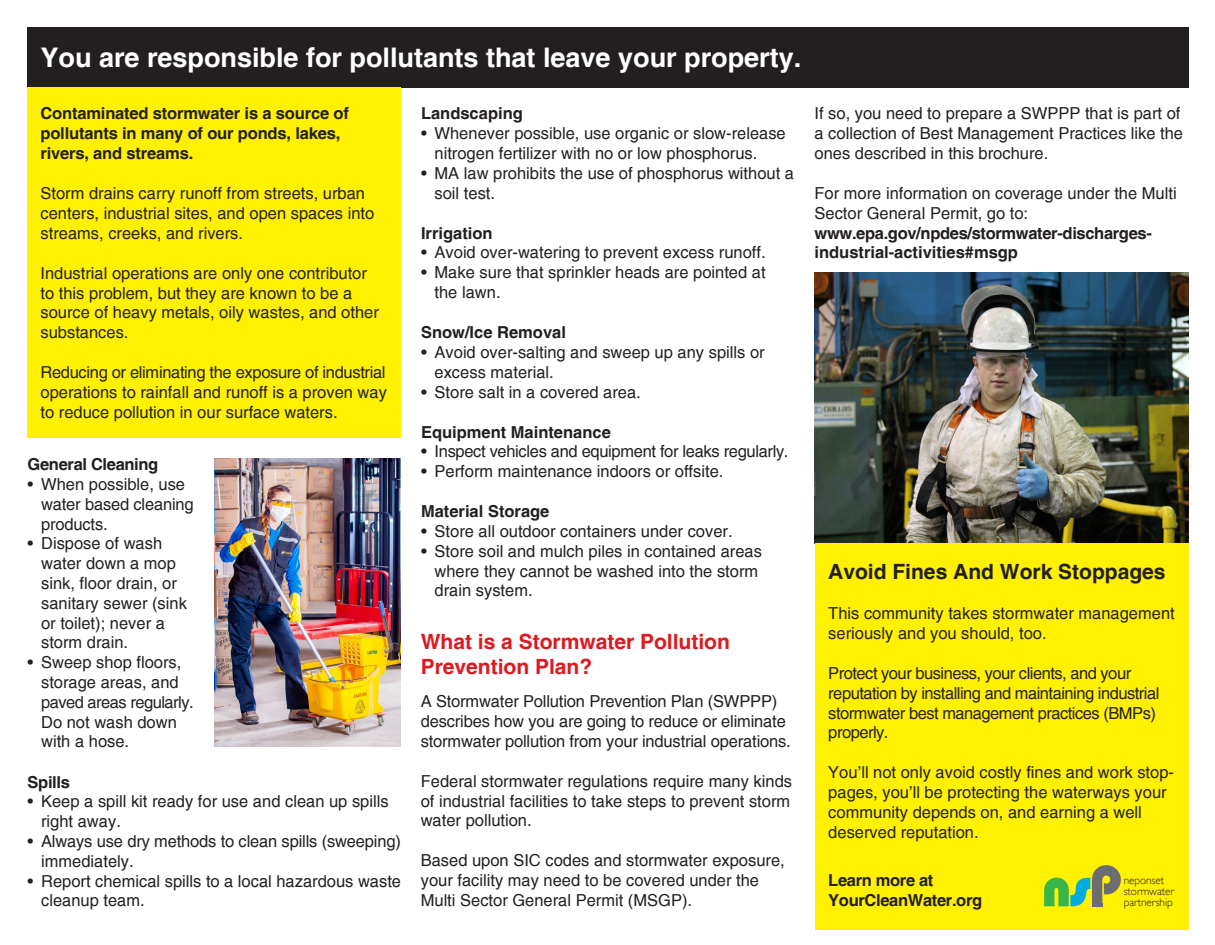
<style>
.page{position:relative;width:1215px;height:945px;background:#fff}
.page>*{position:absolute;margin:0;border:0;box-sizing:border-box;transform-origin:0 0}
.t1{font:57.75px "Bauhaus 93";color:#3ab54a}
.t2{font:700 27px "Helvetica";color:#fff}
.t3{font:700 21px/25.2px "Helvetica";color:#de1920}
.t4{font:700 21px "Helvetica";color:#231f20}
.t5{font:16.5px/19.8px "Helvetica";color:#231f20}
.t6{font:700 16.5px/19.8px "Helvetica";letter-spacing:-.01em;color:#231f20}
.t7{font:16.5px/19.8px "Helvetica";letter-spacing:-.03em;color:#231f20}
.t8{font:16.5px "Helvetica";letter-spacing:-.02em;color:#231f20}
.t9{font:300 11.25px/10.6px "Gill Sans";color:#231f20}
.s1{color:#00acdd}
</style>
<div class="page">
<img style="left:815px;top:272px;width:373px;height:272px">
<div style="left:815px;top:544px;width:373px;height:386px;background:#fff101"></div>
<div style="left:27px;top:27px;width:1162px;height:60px;background:#231f20"></div>
<div style="left:27px;top:87px;width:373px;height:351px;background:#fff101"></div>
<img style="left:214px;top:458px;width:186px;height:289px">
<svg style="left:1092px;top:903px;width:10px;height:3px"></svg>
<h2 class="t2" style="left:40px;top:41px;width:762px">You are responsible for pollutants that leave your property.</h2>
<p class="t6" style="left:421px;top:104px;width:103px">Landscaping</p>
<p class="t5" style="left:435px;top:124px;width:353px;text-indent:-13px">• Whenever possible, use organic or slow-release nitrogen fertilizer with no or low phosphorus.</p>
<p class="t5" style="left:435px;top:163px;width:361px;text-indent:-13px">• MA law prohibits the use of phosphorus without a soil test.</p>
<p class="t6" style="left:421px;top:223px;width:73px">Irrigation</p>
<p class="t5" style="left:421px;top:243px;width:346px">• Avoid over-watering to prevent excess runoff.</p>
<p class="t5" style="left:435px;top:263px;width:333px;text-indent:-13px">• Make sure that sprinkler heads are pointed at the lawn.</p>
<p class="t6" style="left:421px;top:322px;width:146px">Snow/Ice Removal</p>
<p class="t5" style="left:435px;top:342px;width:332px;text-indent:-13px">• Avoid over-salting and sweep up any spills or excess material.</p>
<p class="t5" style="left:421px;top:382px;width:221px">• Store salt in a covered area.</p>
<p class="t6" style="left:421px;top:422px;width:191px">Equipment Maintenance</p>
<p class="t8" style="left:421px;top:442px;width:369px">• Inspect vehicles and equipment for leaks regularly.</p>
<p class="t5" style="left:421px;top:462px;width:304px">• Perform maintenance indoors or offsite.</p>
<p class="t6" style="left:421px;top:501px;width:130px">Material Storage</p>
<p class="t5" style="left:421px;top:521px;width:313px">• Store all outdoor containers under cover.</p>
<p class="t5" style="left:435px;top:541px;width:329px;text-indent:-13px">• Store soil and mulch piles in contained areas where they cannot be washed into the storm drain system.</p>
<p class="t6" style="left:40px;top:104px;width:310px">Contaminated stormwater is a source of pollutants in many of our ponds, lakes, rivers, and streams.</p>
<p class="t5" style="left:40px;top:184px;width:335px">Storm drains carry runoff from streets, urban centers, industrial sites, and open spaces into streams, creeks, and rivers.</p>
<p class="t5" style="left:40px;top:263px;width:340px">Industrial operations are only one contributor to this problem, but they are known to be a source of heavy metals, oily wastes, and other substances.</p>
<p class="t5" style="left:40px;top:363px;width:348px;text-align:justify">Reducing or eliminating the exposure of industrial operations to rainfall and runoff is a proven way to reduce pollution in our surface waters.</p>
<p class="t6" style="left:28px;top:454px;width:132px">General Cleaning</p>
<p class="t5" style="left:41px;top:474px;width:154px;text-indent:-13px">• When possible, use water based cleaning products.</p>
<p class="t5" style="left:41px;top:534px;width:147px;text-indent:-13px">• Dispose of wash water down a mop sink, floor drain, or sanitary sewer (sink or toilet); never a storm drain.</p>
<p class="t5" style="left:41px;top:653px;width:154px;text-indent:-13px">• Sweep shop floors, storage areas, and paved areas regularly.<br>Do not wash down with a hose.</p>
<p class="t6" style="left:28px;top:772px;width:44px">Spills</p>
<p class="t5" style="left:41px;top:792px;width:349px;text-indent:-13px">• Keep a spill kit ready for use and clean up spills right away.</p>
<p class="t5" style="left:41px;top:831px;width:361px;text-indent:-13px">• Always use dry methods to clean spills (sweeping) immediately.</p>
<p class="t5" style="left:41px;top:871px;width:361px;text-indent:-13px">• Report chemical spills to a local hazardous waste cleanup team.</p>
<p class="t3" style="left:421px;top:629px;width:311px">What is a Stormwater Pollution<br>Prevention Plan?</p>
<p class="t5" style="left:421px;top:692px;width:372px">A Stormwater Pollution Prevention Plan (SWPPP) describes how you are going to reduce or eliminate stormwater pollution from your industrial operations.</p>
<p class="t5" style="left:421px;top:771px;width:373px;text-align:justify">Federal stormwater regulations require many kinds of industrial facilities to take steps to prevent storm water pollution.</p>
<p class="t5" style="left:421px;top:851px;width:366px">Based upon SIC codes and stormwater exposure, your facility may need to be covered under the<br>Multi Sector General Permit (MSGP).</p>
<p class="t5" style="left:815px;top:104px;width:370px">If so, you need to prepare a SWPPP that is part of a collection of Best Management Practices like the ones described in this brochure.</p>
<p class="t5" style="left:815px;top:183px;width:364px">For more information on coverage under the Multi<br>Sector General Permit, go to:</p>
<p class="t6" style="left:815px;top:223px;width:339px">www.epa.gov/npdes/stormwater-discharges&shy;industrial-activities#msgp</p>
<p class="t4" style="left:828px;top:559px;width:339px">Avoid Fines And Work Stoppages</p>
<p class="t5" style="left:828px;top:604px;width:348px">This community takes stormwater management seriously and you should, too.</p>
<p class="t7" style="left:828px;top:663px;width:333px">Protect your business, your clients, and your reputation by installing and maintaining industrial stormwater best management practices (BMPs) properly.</p>
<p class="t5" style="left:828px;top:763px;width:347px">You’ll not only avoid costly fines and work stop&shy;pages, you’ll be protecting the waterways your community depends on, and earning a well deserved reputation.</p>
<p class="t6" style="left:828px;top:871px;width:155px">Learn more at<br>YourCleanWater.org</p>
<h1 class="t1" style="left:1041px;top:854px;width:83px">n<span class="s1">s</span><sup>p</sup></h1>
<p class="t9" style="left:1124px;top:875px;width:52px">neponset stormwater</p>
<p class="t9" style="left:1124px;top:897px;width:51px">partnership</p>
</div>
